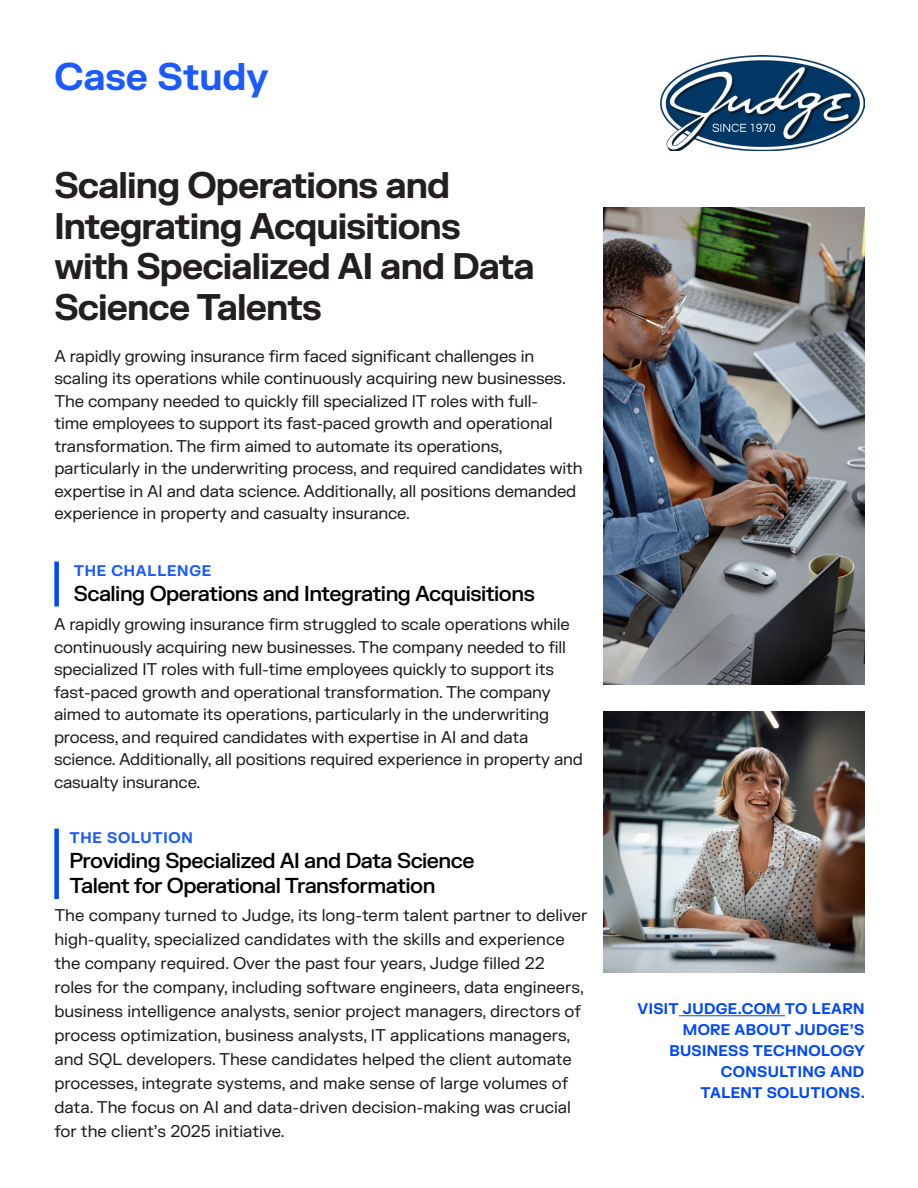
<style>
.page{position:relative;width:918px;height:1188px;background:#fff}
.page>*{position:absolute;margin:0;border:0;box-sizing:border-box;transform-origin:0 0}
.t1{font:700 37.5px "FK Grotesk";color:#1a5aff}
.LargeBold_Intro_Text{font:700 36px/40.5px "FK Grotesk";letter-spacing:-.025em;color:#231f20}
.CallOut_Text{font:500 21px/25.2px "FK Grotesk";letter-spacing:-.025em;color:#000}
.Body{font:16.5px/24px "FK Grotesk";letter-spacing:-.01em;color:#1a1a1a}
.Body_Text{font:16.5px/22.5px "FK Grotesk";letter-spacing:-.01em;color:#1a1a1a}
.SideBar_Text01{font:700 15px/21px "FK Grotesk";letter-spacing:.025em;color:#0047ff;text-align:right}
.CallOut_Eyebrow{font:700 15px "FK Grotesk";letter-spacing:.05em;color:#1a5aff}
</style>
<div class="page">
<img style="left:603px;top:207px;width:261px;height:477px">
<img style="left:603px;top:711px;width:261px;height:261px">
<hr style="left:679px;top:1015px;width:106px;height:1px;background:#0047ff">
<div style="left:54px;top:562px;width:5px;height:45px;background:#0047ff"></div>
<div style="left:54px;top:829px;width:5px;height:70px;background:#0047ff"></div>
<img style="left:660px;top:56px;width:204px;height:94px">
<h1 class="t1" style="left:54px;top:48px;width:216px">Case Study</h1>
<p class="LargeBold_Intro_Text" style="left:54px;top:163px;width:482px">Scaling Operations and<br>Integrating Acquisitions with Specialized AI and Data<br>Science Talents</p>
<p class="Body" style="left:54px;top:344px;width:530px;line-height:22.5px">A rapidly growing insurance firm faced significant challenges in scaling its operations while continuously acquiring new businesses.<br>The company needed to quickly fill specialized IT roles with full-<br>time employees to support its fast-paced growth and operational transformation. The firm aimed to automate its operations, particularly in the underwriting process, and required candidates with expertise in AI and data science. Additionally, all positions demanded experience in property and casualty insurance.</p>
<p class="CallOut_Eyebrow" style="left:74px;top:559px;width:139px">THE CHALLENGE</p>
<p class="CallOut_Text" style="left:74px;top:580px;width:463px">Scaling Operations and Integrating Acquisitions</p>
<p class="Body_Text" style="left:54px;top:612px;width:531px">A rapidly growing insurance firm struggled to scale operations while continuously acquiring new businesses. The company needed to fill specialized IT roles with full-time employees quickly to support its fast-paced growth and operational transformation. The company aimed to automate its operations, particularly in the underwriting process, and required candidates with expertise in AI and data science. Additionally, all positions required experience in property and casualty insurance.</p>
<p class="CallOut_Eyebrow" style="left:69px;top:826px;width:125px">THE SOLUTION</p>
<p class="CallOut_Text" style="left:69px;top:847px;width:407px">Providing Specialized AI and Data Science<br>Talent for Operational Transformation</p>
<p class="Body" style="left:54px;top:902px;width:535px">The company turned to Judge, its long-term talent partner to deliver high-quality, specialized candidates with the skills and experience the company required. Over the past four years, Judge filled 22<br>roles for the company, including software engineers, data engineers, business intelligence analysts, senior project managers, directors of process optimization, business analysts, IT applications managers, and SQL developers. These candidates helped the client automate processes, integrate systems, and make sense of large volumes of data. The focus on AI and data-driven decision-making was crucial for the client’s 2025 initiative.</p>
<p class="SideBar_Text01" style="left:638px;top:997px;width:228px">VISIT JUDGE.COM TO LEARN</p>
<p class="SideBar_Text01" style="left:669px;top:1018px;width:197px">MORE ABOUT JUDGE’S<br>BUSINESS TECHNOLOGY<br>CONSULTING AND</p>
<p class="SideBar_Text01" style="left:701px;top:1081px;width:166px">TALENT SOLUTIONS.</p>
</div>
